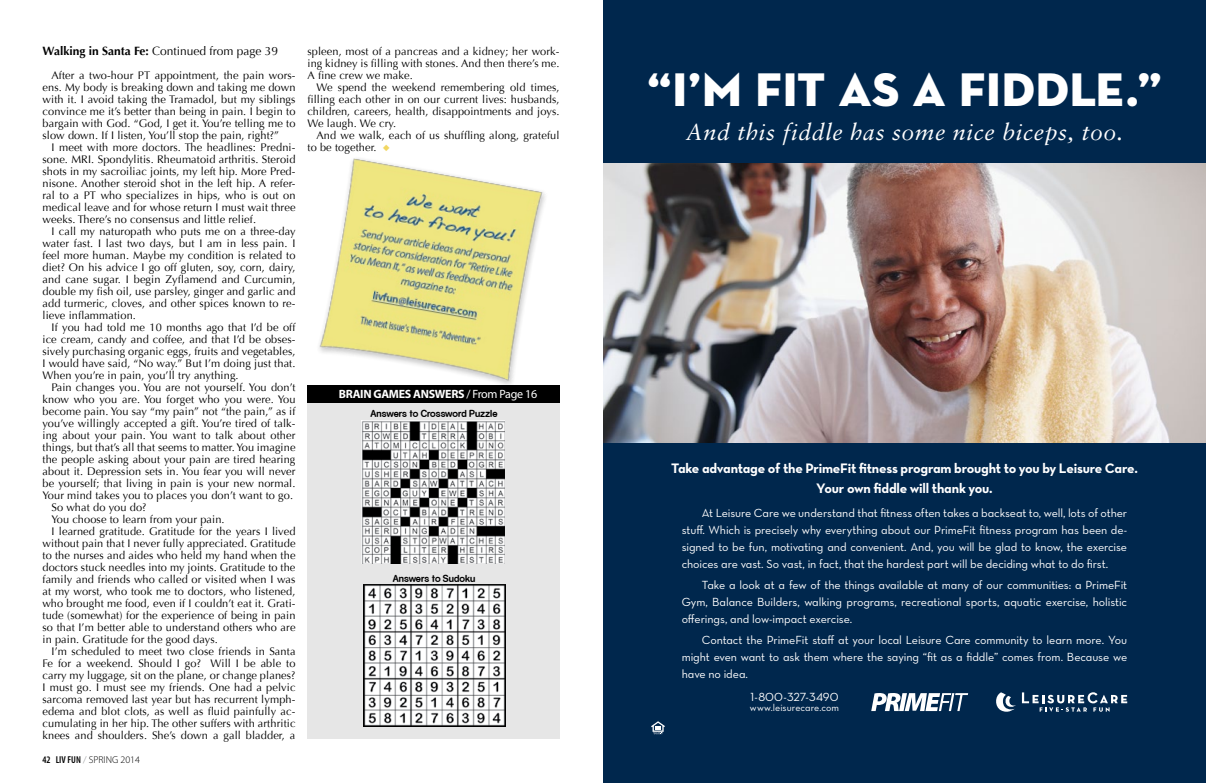
<style>
.page{position:relative;width:1206px;height:783px;background:#fff}
.page>*{position:absolute;margin:0;border:0;box-sizing:border-box;transform-origin:0 0}
.t1{font:48px "Neutra Display Titling";letter-spacing:.015em;color:#fff}
.t2{font:italic 23.1px "Sabon";letter-spacing:.03em;color:#fff}
.t3{font:14px/20px "Neutra Text Bold Alt";letter-spacing:-.015em;color:#fff;text-align:center}
.t4{font:12px/17px "Neutra Text Book Alt";letter-spacing:-.01em;color:#fff;text-align:justify}
.t5{font:12px "Optima";color:#000}
.t6{font:700 12px "Myriad Pro";letter-spacing:-.025em;color:#fff}
.t7{font:11px/12px "Optima";letter-spacing:.01em;color:#000;text-align:justify}
.t8{font:300 10px "Myriad Pro";color:#000}
.t9{font:10px "Neutra Text Book Alt";letter-spacing:.005em;color:#fff}
.t10{font:700 9px "Rocko FLF";color:#000}
.s1{font-weight:700}
.s2{font-weight:600;font-stretch:condensed}
.s3{color:#939598}
.s4{color:#f2d762}
.s5{font-weight:400}
</style>
<div class="page">
<img style="left:319px;top:158px;width:226px;height:227px">
<div style="left:307px;top:403px;width:253px;height:336px;background:#e6e6e6"></div>
<div style="left:307px;top:385px;width:253px;height:18px;background:#000"></div>
<img style="left:364px;top:584px;width:142px;height:142px">
<img style="left:362px;top:421px;width:143px;height:143px">
<div style="left:603px;top:438px;width:603px;height:345px;background:#00274d"></div>
<div style="left:603px;top:0;width:603px;height:235px;background:#00274d"></div>
<svg style="left:651px;top:721px;width:14px;height:13px"></svg>
<img style="left:603px;top:163px;width:603px;height:279px">
<svg style="left:871px;top:693px;width:97px;height:18px"></svg>
<svg style="left:996px;top:692px;width:20px;height:20px"></svg>
<svg style="left:1022px;top:692px;width:105px;height:20px"></svg>
<p class="t5" style="left:43px;top:43px;width:237px"><span class="s1">Walking in Santa Fe:</span> Continued from page 39</p>
<p class="t7" style="left:43px;top:69px;width:254px;text-indent:9px">After a two-hour PT appointment, the pain wors&shy;ens. My body is breaking down and taking me down with it. I avoid taking the Tramadol, but my siblings convince me it’s better than being in pain. I begin to bargain with God. “God, I get it. You’re telling me to slow down. If I listen, You’ll stop the pain, right?”</p>
<p class="t7" style="left:43px;top:141px;width:255px;text-indent:9px">I meet with more doctors. The headlines: Predni&shy;sone. MRI. Spondylitis. Rheumatoid arthritis. Steroid shots in my sacroiliac joints, my left hip. More Pred&shy;nisone. Another steroid shot in the left hip. A refer&shy;ral to a PT who specializes in hips, who is out on medical leave and for whose return I must wait three weeks. There’s no consensus and little relief.</p>
<p class="t7" style="left:43px;top:225px;width:255px;text-indent:9px">I call my naturopath who puts me on a three-day water fast. I last two days, but I am in less pain. I feel more human. Maybe my condition is related to diet? On his advice I go off gluten, soy, corn, dairy, and cane sugar. I begin Zyflamend and Curcumin, double my fish oil, use parsley, ginger and garlic and add turmeric, cloves, and other spices known to re&shy;lieve inflammation.</p>
<p class="t7" style="left:43px;top:321px;width:254px;text-indent:9px">If you had told me 10 months ago that I’d be off ice cream, candy and coffee, and that I’d be obses&shy;sively purchasing organic eggs, fruits and vegetables, I would have said, “No way.” But I’m doing just that.<br>When you’re in pain, you’ll try anything.</p>
<p class="t7" style="left:52px;top:381px;width:245px">Pain changes you. You are not yourself. You don’t</p>
<p class="t7" style="left:43px;top:393px;width:254px">know who you are. You forget who you were. You</p>
<p class="t7" style="left:43px;top:405px;width:254px">become pain. You say “my pain” not “the pain,” as if</p>
<p class="t7" style="left:43px;top:417px;width:254px">you’ve willingly accepted a gift. You’re tired of talk-</p>
<p class="t7" style="left:43px;top:429px;width:254px">ing about your pain. You want to talk about other</p>
<p class="t7" style="left:43px;top:441px;width:254px">things, but that’s all that seems to matter. You imagine</p>
<p class="t7" style="left:43px;top:453px;width:254px">the people asking about your pain are tired hearing</p>
<p class="t7" style="left:43px;top:465px;width:254px">about it. Depression sets in. You fear you will never</p>
<p class="t7" style="left:43px;top:477px;width:254px">be yourself; that living in pain is your new normal.</p>
<p class="t7" style="left:43px;top:489px;width:252px">Your mind takes you to places you don’t want to go.</p>
<p class="t7" style="left:52px;top:501px;width:97px">So what do you do?</p>
<p class="t7" style="left:52px;top:513px;width:175px">You choose to learn from your pain.</p>
<p class="t7" style="left:52px;top:525px;width:245px">I learned gratitude. Gratitude for the years I lived</p>
<p class="t7" style="left:43px;top:537px;width:254px">without pain that I never fully appreciated. Gratitude</p>
<p class="t7" style="left:43px;top:549px;width:254px">to the nurses and aides who held my hand when the</p>
<p class="t7" style="left:43px;top:561px;width:254px">doctors stuck needles into my joints. Gratitude to the</p>
<p class="t7" style="left:43px;top:573px;width:254px">family and friends who called or visited when I was</p>
<p class="t7" style="left:43px;top:585px;width:255px">at my worst, who took me to doctors, who listened,</p>
<p class="t7" style="left:43px;top:597px;width:254px">who brought me food, even if I couldn’t eat it. Grati-</p>
<p class="t7" style="left:43px;top:609px;width:254px">tude (somewhat) for the experience of being in pain</p>
<p class="t7" style="left:43px;top:621px;width:255px">so that I’m better able to understand others who are</p>
<p class="t7" style="left:43px;top:633px;width:177px">in pain. Gratitude for the good days.</p>
<p class="t7" style="left:52px;top:645px;width:245px">I’m scheduled to meet two close friends in Santa</p>
<p class="t7" style="left:43px;top:657px;width:254px">Fe for a weekend. Should I go? Will I be able to</p>
<p class="t7" style="left:43px;top:669px;width:254px">carry my luggage, sit on the plane, or change planes?</p>
<p class="t7" style="left:43px;top:681px;width:254px">I must go. I must see my friends. One had a pelvic</p>
<p class="t7" style="left:43px;top:693px;width:254px">sarcoma removed last year but has recurrent lymph-</p>
<p class="t7" style="left:43px;top:705px;width:254px">edema and blot clots, as well as fluid painfully ac-</p>
<p class="t7" style="left:43px;top:717px;width:254px">cumulating in her hip. The other suffers with arthritic</p>
<p class="t7" style="left:43px;top:729px;width:254px">knees and shoulders. She’s down a gall bladder, a</p>
<p class="t8" style="left:43px;top:754px;width:99px"><span class="s2">42 LIV FUN</span> <span class="s3">/</span> SPRING 2014</p>
<p class="t7" style="left:308px;top:45px;width:254px">spleen, most of a pancreas and a kidney; her work&shy;ing kidney is filling with stones. And then there’s me.<br>A fine crew we make.</p>
<p class="t7" style="left:308px;top:81px;width:254px;text-indent:9px">We spend the weekend remembering old times, filling each other in on our current lives: husbands, children, careers, health, disappointments and joys.<br>We laugh. We cry.</p>
<p class="t7" style="left:308px;top:129px;width:253px;text-indent:9px">And we walk, each of us shuffling along, grateful to be together. <span class="s4">◆</span></p>
<h2 class="t2" style="left:686px;top:119px;width:439px">And this fiddle has some nice biceps, too.</h2>
<h1 class="t1" style="left:647px;top:60px;width:516px">“I’M FIT AS A FIDDLE.”</h1>
<p class="t6" style="left:339px;top:387px;width:200px">BRAIN GAMES ANSWERS <span class="s5">/ From Page 16</span></p>
<p class="t10" style="left:371px;top:408px;width:128px">Answers to Crossword Puzzle</p>
<p class="t10" style="left:393px;top:573px;width:84px">Answers to Sudoku</p>
<p class="t3" style="left:671px;top:458px;width:468px">Take advantage of the PrimeFit fitness program brought to you by Leisure Care.<br>Your own fiddle will thank you.</p>
<p class="t4" style="left:682px;top:505px;width:447px;text-indent:20px">At Leisure Care we understand that fitness often takes a backseat to, well, lots of other stuff. Which is precisely why everything about our PrimeFit fitness program has been de&shy;signed to be fun, motivating and convenient. And, you will be glad to know, the exercise choices are vast. So vast, in fact, that the hardest part will be deciding what to do first.</p>
<p class="t4" style="left:682px;top:576px;width:447px;text-indent:20px">Take a look at a few of the things available at many of our communities: a PrimeFit Gym, Balance Builders, walking programs, recreational sports, aquatic exercise, holistic offerings, and low-impact exercise.</p>
<p class="t4" style="left:682px;top:631px;width:447px;text-indent:20px">Contact the PrimeFit staff at your local Leisure Care community to learn more. You might even want to ask them where the saying “fit as a fiddle” comes from. Because we have no idea.</p>
<p class="t4" style="left:750px;top:688px;width:90px">1-800-327-3490</p>
<p class="t9" style="left:750px;top:702px;width:91px">www.leisurecare.com</p>
</div>
